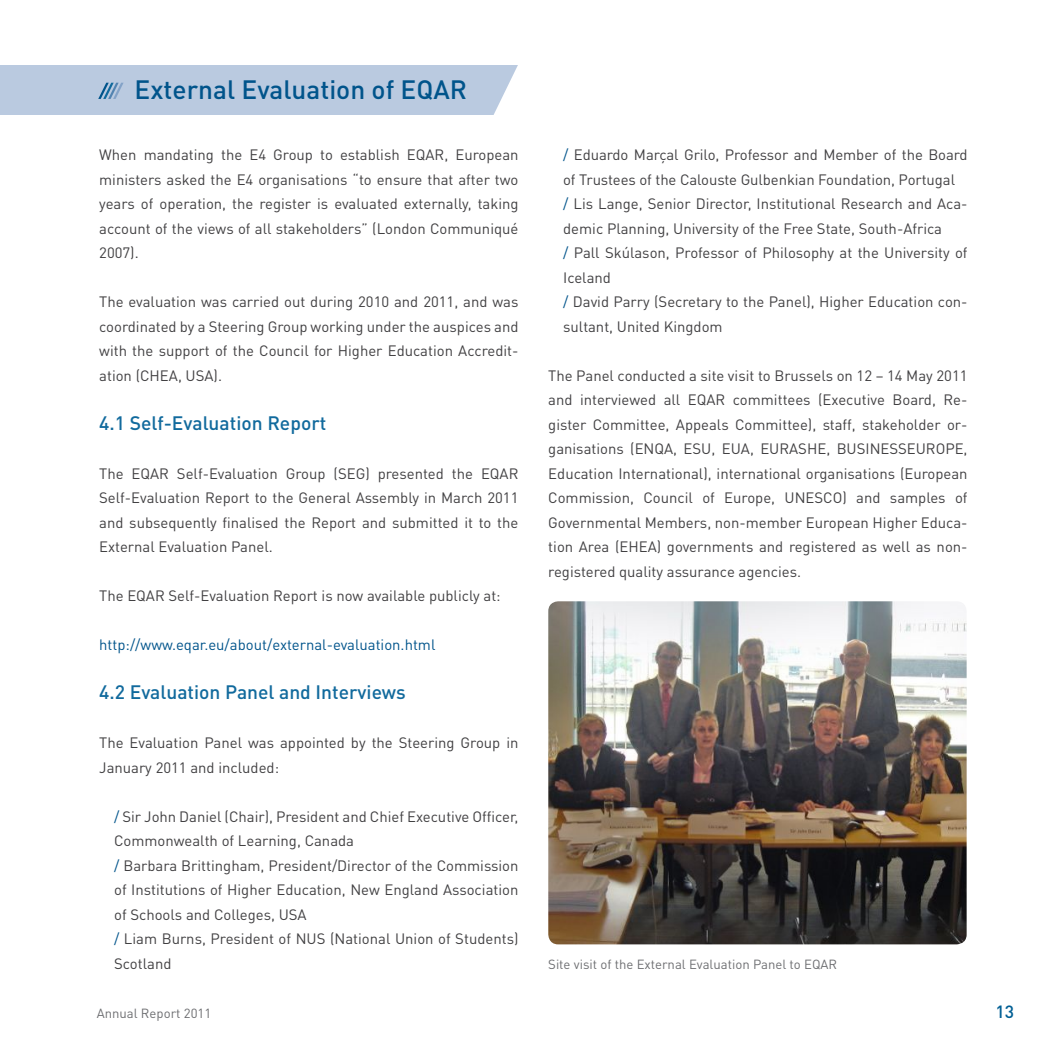
<style>
.page{position:relative;width:1042px;height:1042px;background:#fff}
.page>*{position:absolute;margin:0;border:0;box-sizing:border-box;transform-origin:0 0}
.t1{font:500 26.25px "DINOT";color:#00548b}
.t2{font:500 19.25px "DINOT";color:#116a9d}
.t3{font:500 17.5px "DINOT";color:#005f94}
.t4{font:14.88px/24.5px "DINOT";color:#414042;text-align:justify}
.t5{font:14.88px "DINOT";color:#00548b}
.t6{font:13.12px "DINOT";color:#6d6e71}
.s1{color:#00548b}
</style>
<div class="page">
<div style="left:0;top:65px;width:518px;height:49px;background:#bacae0"></div>
<svg style="left:493px;top:65px;width:25px;height:50px"></svg>
<svg style="left:98px;top:83px;width:26px;height:16px"></svg>
<img style="left:548px;top:601px;width:418px;height:343px">
<h1 class="t1" style="left:135px;top:72px;width:334px">External Evaluation of EQAR</h1>
<p class="t4" style="left:99px;top:142px;width:421px">When mandating the E4 Group to establish EQAR, European ministers asked the E4 organisations “to ensure that after two years of operation, the register is evaluated externally, taking account of the views of all stakeholders” (London Communiqué 2007).</p>
<p class="t4" style="left:99px;top:289px;width:421px">The evaluation was carried out during 2010 and 2011, and was coordinated by a Steering Group working under the auspices and with the support of the Council for Higher Education Accredit&shy;ation (CHEA, USA).</p>
<p class="t2" style="left:99px;top:410px;width:229px">4.1 Self-Evaluation Report</p>
<p class="t4" style="left:99px;top:460px;width:421px">The EQAR Self-Evaluation Group (SEG) presented the EQAR Self-Evaluation Report to the General Assembly in March 2011 and subsequently finalised the Report and submitted it to the External Evaluation Panel.</p>
<p class="t4" style="left:99px;top:583px;width:403px">The EQAR Self-Evaluation Report is now available publicly at:</p>
<p class="t5" style="left:99px;top:635px;width:338px">http://www.eqar.eu/about/external-evaluation.html</p>
<p class="t2" style="left:99px;top:679px;width:308px">4.2 Evaluation Panel and Interviews</p>
<p class="t4" style="left:99px;top:730px;width:421px">The Evaluation Panel was appointed by the Steering Group in<br>January 2011 and included:</p>
<p class="t4" style="left:114px;top:803px;width:406px;text-align:left"><span class="s1">/</span> Sir John Daniel (Chair), President and Chief Executive Officer, Commonwealth of Learning, Canada<br><span class="s1">/</span> Barbara Brittingham, President/Director of the Commission of Institutions of Higher Education, New England Association of Schools and Colleges, USA<br><span class="s1">/</span> Liam Burns, President of NUS (National Union of Students)<br>Scotland</p>
<p class="t4" style="left:563px;top:142px;width:406px;text-align:left"><span class="s1">/</span> Eduardo Marçal Grilo, Professor and Member of the Board of Trustees of the Calouste Gulbenkian Foundation, Portugal<br><span class="s1">/</span> Lis Lange, Senior Director, Institutional Research and Aca&shy;demic Planning, University of the Free State, South-Africa<br><span class="s1">/</span> Pall Skúlason, Professor of Philosophy at the University of Iceland<br><span class="s1">/</span> David Parry (Secretary to the Panel), Higher Education con&shy;sultant, United Kingdom</p>
<p class="t4" style="left:548px;top:362px;width:421px">The Panel conducted a site visit to Brussels on 12 – 14 May 2011 and interviewed all EQAR committees (Executive Board, Re&shy;gister Committee, Appeals Committee), staff, stakeholder or&shy;ganisations (ENQA, ESU, EUA, EURASHE, BUSINESSEUROPE, Education International), international organisations (European Commission, Council of Europe, UNESCO) and samples of Governmental Members, non-member European Higher Educa&shy;tion Area (EHEA) governments and registered as well as non&shy;registered quality assurance agencies.</p>
<p class="t6" style="left:548px;top:955px;width:290px">Site visit of the External Evaluation Panel to EQAR</p>
<p class="t6" style="left:97px;top:1004px;width:116px">Annual Report 2011</p>
<p class="t3" style="left:995px;top:999px;width:20px">13</p>
</div>
